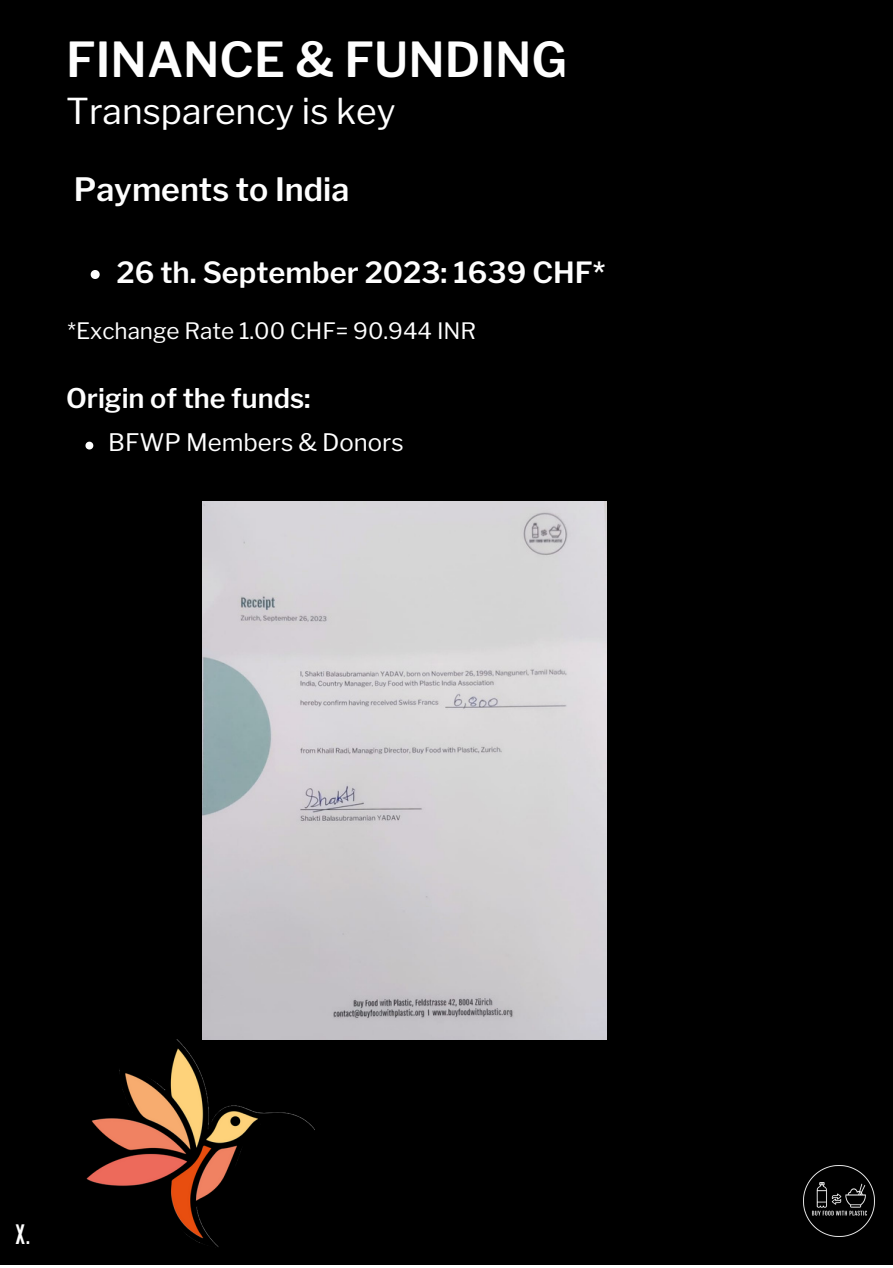
<style>
.page{position:relative;width:893px;height:1268px;background:#fff}
.page>*{position:absolute;margin:0;border:0;box-sizing:border-box;transform-origin:0 0}
.t1{font:600 48px "Libre Franklin";color:#fefefe}
.t2{font:35.4px "Libre Franklin";color:#fff}
.t3{font:600 31.95px "Libre Franklin";color:#fefefe}
.t4{font:600 28.95px "Libre Franklin";color:#fefefe}
.t5{font:600 27px "Libre Franklin";color:#fefefe}
.t6{font:24px "Libre Franklin";color:#fff}
.t7{font:22.5px "Libre Franklin";color:#fefefe}
.t8{font:700 22.5px "Antonio";color:#fefefe}
</style>
<div class="page">
<div style="left:0;top:0;width:892px;height:1265px;background:#000"></div>
<img style="left:86px;top:1039px;width:228px;height:208px">
<img style="left:803px;top:1165px;width:70px;height:71px">
<svg style="left:85px;top:442px;width:8px;height:7px"></svg>
<svg style="left:91px;top:270px;width:9px;height:9px"></svg>
<img style="left:202px;top:502px;width:404px;height:537px">
<p class="t1" style="left:66px;top:30px;width:502px">FINANCE &amp; FUNDING</p>
<p class="t2" style="left:66px;top:90px;width:331px">Transparency is key</p>
<p class="t3" style="left:74px;top:170px;width:277px">Payments to India</p>
<p class="t4" style="left:116px;top:255px;width:490px">26 th. September 2023: 1639 CHF*</p>
<p class="t7" style="left:67px;top:317px;width:410px">*Exchange Rate 1.00 CHF= 90.944 INR</p>
<p class="t5" style="left:66px;top:382px;width:246px">Origin of the funds:</p>
<p class="t6" style="left:108px;top:428px;width:297px">BFWP Members &amp; Donors</p>
<p class="t8" style="left:16px;top:1218px;width:17px">X.</p>
</div>
